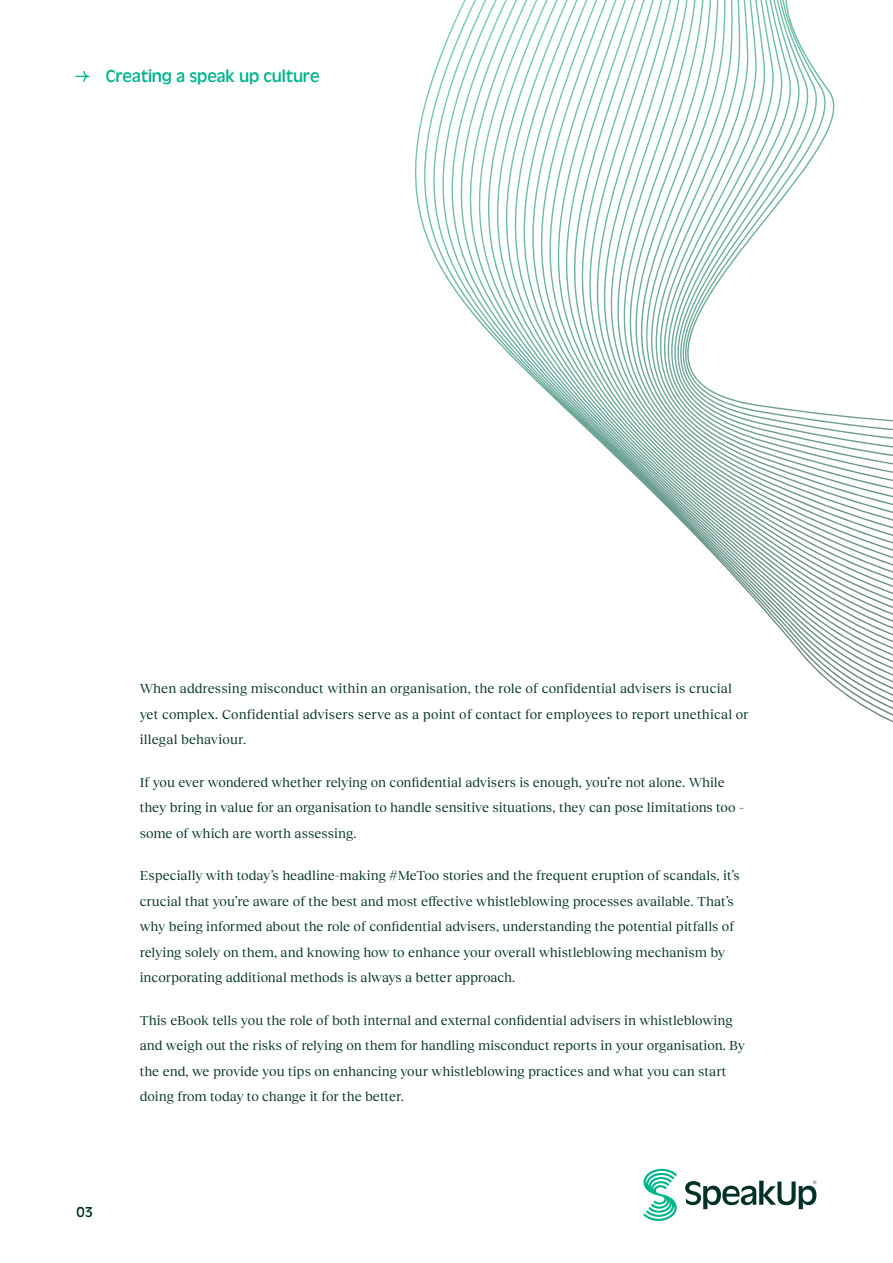
<style>
.page{position:relative;width:893px;height:1263px;background:#fff}
.page>*{position:absolute;margin:0;border:0;box-sizing:border-box;transform-origin:0 0}
.t1{font:18px "Antique Oli";letter-spacing:-.01em;color:#00b58c}
.t2{font:15px "Antique Oli";color:#002c23}
.t3{font:13.5px/25.5px "Reckless Neue";letter-spacing:.005em;color:#003026}
</style>
<div class="page">
<svg style="left:685px;top:1180px;width:131px;height:29px"></svg>
<svg style="left:643px;top:1169px;width:34px;height:52px"></svg>
<svg style="left:75px;top:71px;width:15px;height:11px"></svg>
<svg style="left:414px;top:0;width:479px;height:723px"></svg>
<h1 class="t1" style="left:106px;top:66px;width:215px">Creating a speak up culture</h1>
<p class="t2" style="left:77px;top:1204px;width:18px">03</p>
<p class="t3" style="left:140px;top:675px;width:610px">When addressing misconduct within an organisation, the role of confidential advisers is crucial yet complex. Confidential advisers serve as a point of contact for employees to report unethical or illegal behaviour.</p>
<p class="t3" style="left:140px;top:768px;width:606px">If you ever wondered whether relying on confidential advisers is enough, you’re not alone. While they bring in value for an organisation to handle sensitive situations, they can pose limitations too – some of which are worth assessing.</p>
<p class="t3" style="left:140px;top:862px;width:601px">Especially with today’s headline-making #MeToo stories and the frequent eruption of scandals, it’s crucial that you’re aware of the best and most effective whistleblowing processes available. That’s why being informed about the role of confidential advisers, understanding the potential pitfalls of relying solely on them, and knowing how to enhance your overall whistleblowing mechanism by incorporating additional methods is always a better approach.</p>
<p class="t3" style="left:140px;top:1006px;width:607px">This eBook tells you the role of both internal and external confidential advisers in whistleblowing and weigh out the risks of relying on them for handling misconduct reports in your organisation. By the end, we provide you tips on enhancing your whistleblowing practices and what you can start doing from today to change it for the better.</p>
</div>
